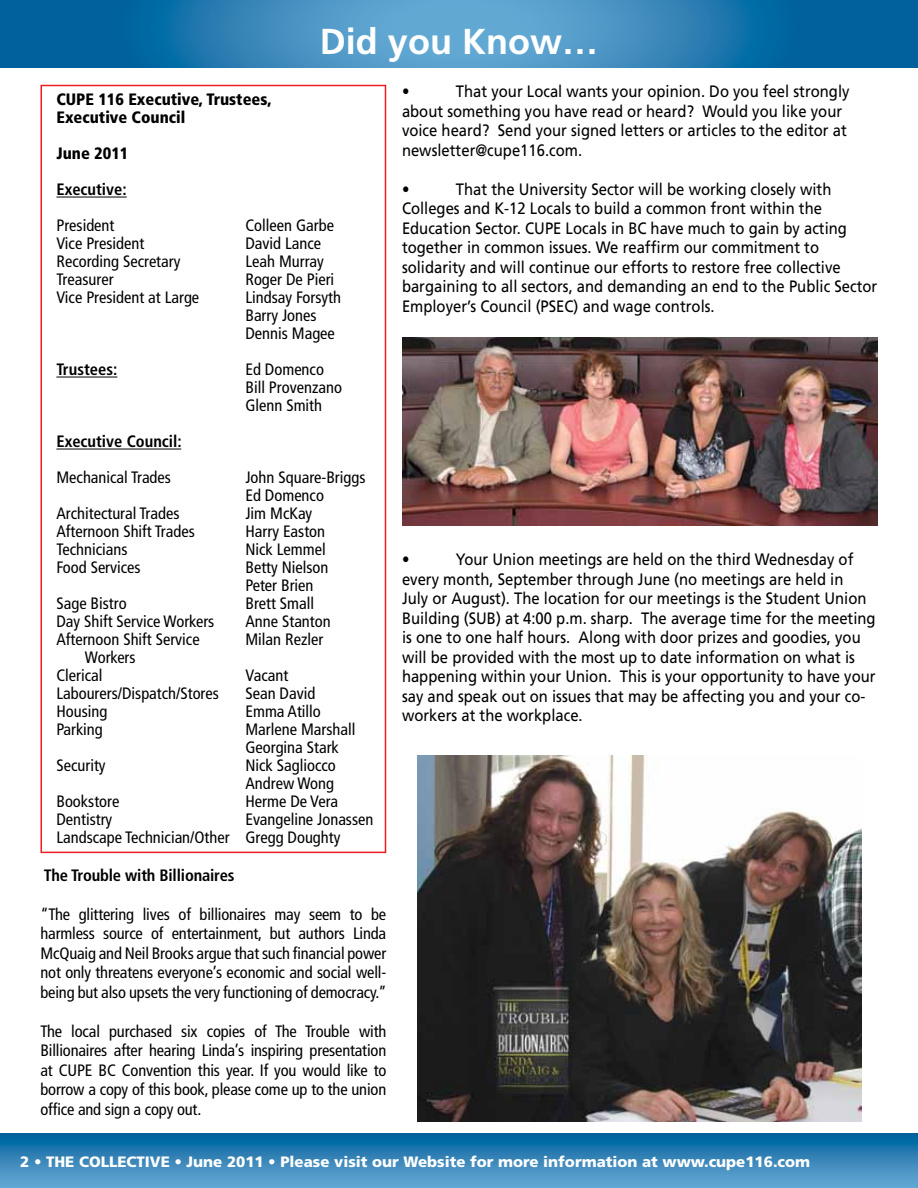
<style>
.page{position:relative;width:918px;height:1188px;background:#fff}
.page>*{position:absolute;margin:0;border:0;box-sizing:border-box;transform-origin:0 0}
.t1{font:700 36px "Frutiger";color:#fff}
.t2{font:condensed 16.5px/18px "Frutiger";color:#000}
.t3{font:16.5px/19.5px "Frutiger";color:#000;scale:.9 1}
.t4{font:700 condensed 16.5px "Frutiger";color:#000}
.t5{font:900 condensed 16.5px/18px "Frutiger";color:#000}
.t6{font:700 16.5px "Frutiger";color:#000;scale:.9 1}
.t7{font:900 15px "Frutiger";color:#fff}
</style>
<div class="page">
<svg style="left:0;top:0;width:918px;height:68px;background:#2c80b4"></svg>
<div style="left:0;top:1134px;width:918px;height:54px;background:linear-gradient(to bottom,#00629d,#6aa9d4)"></div>
<img style="left:418px;top:756px;width:444px;height:365px">
<hr style="left:56px;top:197px;width:71px;height:1px;background:#000">
<hr style="left:56px;top:377px;width:61px;height:1px;background:#000">
<hr style="left:56px;top:449px;width:125px;height:1px;background:#000">
<div style="left:40px;top:85px;width:346px;height:768px;border:2px solid #ed1d24"></div>
<img style="left:402px;top:338px;width:476px;height:187px">
<h1 class="t1" style="left:320px;top:20px;width:280px">Did you Know…</h1>
<p class="t5" style="left:56px;top:91px;width:217px">CUPE 116 Executive, Trustees,<br>Executive Council</p>
<p class="t5" style="left:56px;top:145px;width:74px">June 2011</p>
<p class="t4" style="left:56px;top:180px;width:72px">Executive:</p>
<p class="t2" style="left:56px;top:217px;width:60px">President</p>
<p class="t2" style="left:245px;top:217px;width:90px">Colleen Garbe</p>
<p class="t2" style="left:56px;top:235px;width:89px">Vice President</p>
<p class="t2" style="left:245px;top:235px;width:77px">David Lance</p>
<p class="t2" style="left:56px;top:253px;width:125px">Recording Secretary</p>
<p class="t2" style="left:245px;top:253px;width:80px">Leah Murray</p>
<p class="t2" style="left:56px;top:271px;width:59px">Treasurer</p>
<p class="t2" style="left:245px;top:271px;width:90px">Roger De Pieri</p>
<p class="t2" style="left:56px;top:289px;width:144px">Vice President at Large</p>
<p class="t2" style="left:245px;top:289px;width:97px">Lindsay Forsyth<br>Barry Jones<br>Dennis Magee</p>
<p class="t4" style="left:56px;top:360px;width:62px">Trustees:</p>
<p class="t2" style="left:245px;top:361px;width:98px">Ed Domenco<br>Bill Provenzano<br>Glenn Smith</p>
<p class="t4" style="left:56px;top:432px;width:127px">Executive Council:</p>
<p class="t2" style="left:56px;top:469px;width:116px">Mechanical Trades</p>
<p class="t2" style="left:245px;top:469px;width:122px">John Square-Briggs<br>Ed Domenco</p>
<p class="t2" style="left:56px;top:505px;width:125px">Architectural Trades</p>
<p class="t2" style="left:245px;top:505px;width:68px">Jim McKay</p>
<p class="t2" style="left:56px;top:523px;width:140px">Afternoon Shift Trades</p>
<p class="t2" style="left:245px;top:523px;width:81px">Harry Easton</p>
<p class="t2" style="left:56px;top:541px;width:73px">Technicians</p>
<p class="t2" style="left:245px;top:541px;width:82px">Nick Lemmel</p>
<p class="t2" style="left:56px;top:559px;width:86px">Food Services</p>
<p class="t2" style="left:245px;top:559px;width:85px">Betty Nielson<br>Peter Brien</p>
<p class="t2" style="left:56px;top:595px;width:72px">Sage Bistro</p>
<p class="t2" style="left:245px;top:595px;width:70px">Brett Small</p>
<p class="t2" style="left:56px;top:613px;width:159px">Day Shift Service Workers</p>
<p class="t2" style="left:245px;top:613px;width:87px">Anne Stanton</p>
<p class="t2" style="left:56px;top:631px;width:145px">Afternoon Shift Service</p>
<p class="t2" style="left:245px;top:631px;width:79px">Milan Rezler</p>
<p class="t2" style="left:56px;top:649px;width:81px;text-indent:28px">Workers<br>Clerical</p>
<p class="t2" style="left:245px;top:667px;width:44px">Vacant</p>
<p class="t2" style="left:56px;top:685px;width:164px">Labourers/Dispatch/Stores</p>
<p class="t2" style="left:245px;top:685px;width:71px">Sean David</p>
<p class="t2" style="left:56px;top:703px;width:53px">Housing</p>
<p class="t2" style="left:245px;top:703px;width:77px">Emma Atillo</p>
<p class="t2" style="left:56px;top:721px;width:48px">Parking</p>
<p class="t2" style="left:245px;top:721px;width:111px">Marlene Marshall<br>Georgina Stark</p>
<p class="t2" style="left:56px;top:757px;width:51px">Security</p>
<p class="t2" style="left:245px;top:757px;width:92px">Nick Sagliocco<br>Andrew Wong</p>
<p class="t2" style="left:56px;top:793px;width:64px">Bookstore</p>
<p class="t2" style="left:245px;top:793px;width:94px">Herme De Vera</p>
<p class="t2" style="left:56px;top:811px;width:57px">Dentistry</p>
<p class="t2" style="left:56px;top:811px;width:319px;text-indent:189px">Evangeline Jonassen<br>Landscape Technician/Other Gregg Doughty</p>
<p class="t4" style="left:44px;top:865px;width:192px">The Trouble with Billionaires</p>
<p class="t2" style="left:40px;top:904px;width:348px;line-height:19.5px;text-align:justify">“The glittering lives of billionaires may seem to be harmless source of entertainment, but authors Linda McQuaig and Neil Brooks argue that such financial power not only threatens everyone’s economic and social well&shy;being but also upsets the very functioning of democracy.”</p>
<p class="t2" style="left:40px;top:1021px;width:347px;line-height:19.5px;text-align:justify">The local purchased six copies of The Trouble with Billionaires after hearing Linda’s inspiring presentation at CUPE BC Convention this year. If you would like to borrow a copy of this book, please come up to the union office and sign a copy out.</p>
<p class="t3" style="left:402px;top:82px;width:499px;text-indent:54px">That your Local wants your opinion. Do you feel strongly about something you have read or heard? Would you like your voice heard? Send your signed letters or articles to the editor at newsletter@cupe116.com.</p>
<p class="t3" style="left:402px;top:179px;width:10px">•</p>
<p class="t6" style="left:402px;top:82px;width:10px">•</p>
<p class="t3" style="left:402px;top:179px;width:530px;text-indent:54px">That the University Sector will be working closely with Colleges and K-12 Locals to build a common front within the Education Sector. CUPE Locals in BC have much to gain by acting together in common issues. We reaffirm our commitment to solidarity and will continue our efforts to restore free collective bargaining to all sectors, and demanding an end to the Public Sector Employer’s Council (PSEC) and wage controls.</p>
<p class="t3" style="left:402px;top:550px;width:528px;text-indent:54px">Your Union meetings are held on the third Wednesday of every month, September through June (no meetings are held in<br>July or August). The location for our meetings is the Student Union Building (SUB) at 4:00 p.m. sharp. The average time for the meeting is one to one half hours. Along with door prizes and goodies, you will be provided with the most up to date information on what is happening within your Union. This is your opportunity to have your say and speak out on issues that may be affecting you and your co&shy;workers at the workplace.</p>
<p class="t3" style="left:402px;top:550px;width:10px">•</p>
<p class="t7" style="left:20px;top:1153px;width:791px">2 • THE COLLECTIVE • June 2011 • Please visit our Website for more information at www.cupe116.com</p>
</div>
